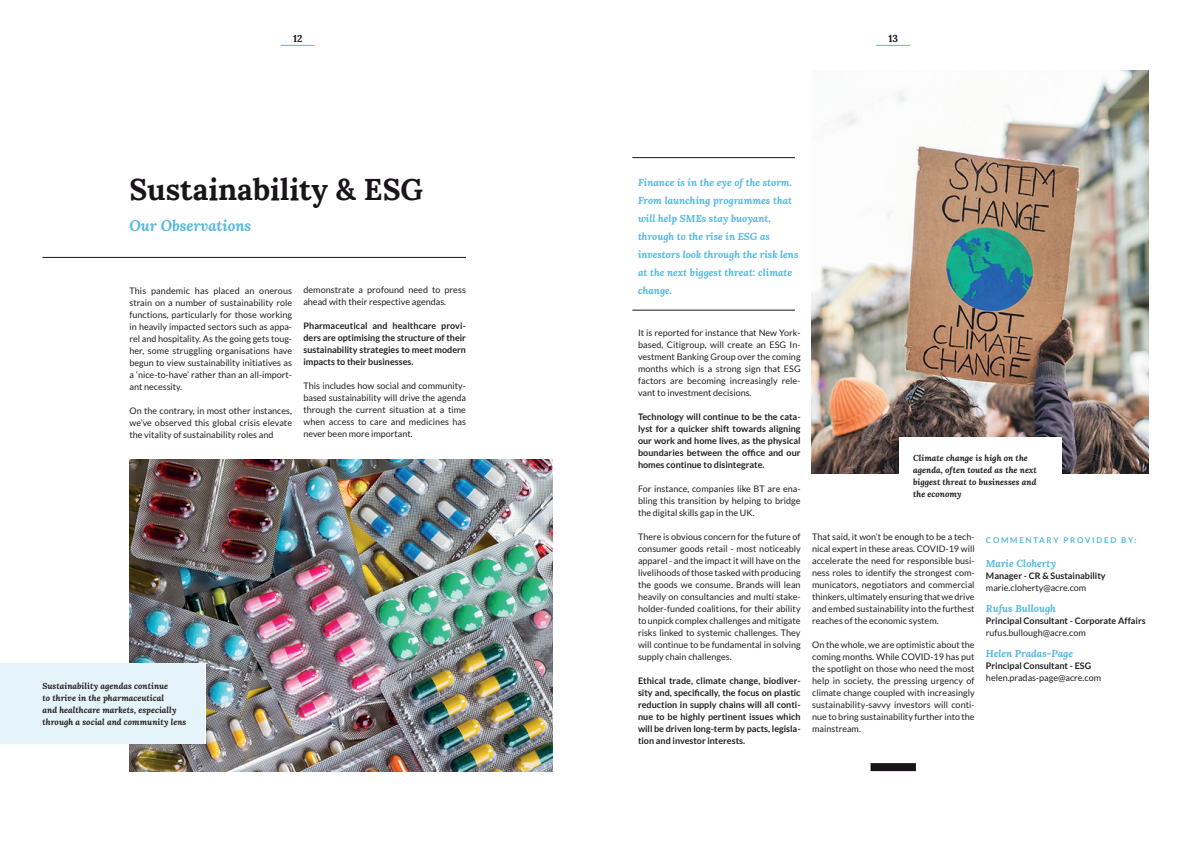
<style>
.page{position:relative;width:1191px;height:842px;background:#fff}
.page>*{position:absolute;margin:0;border:0;box-sizing:border-box;transform-origin:0 0}
.t1{font:700 30px "Lora";color:#19141a}
.t2{font:italic 700 15px "Lora";color:#55b7e0}
.t3{font:italic 700 10px/18px "Lora";color:#55b7e0}
.t4{font:700 10px "Lora";color:#19141a}
.t5{font:9px/12px "Lato";color:#231f20;text-align:justify}
.t6{font:700 9px/12px "Lato";color:#231f20;text-align:justify}
.t7{font:italic 700 8.5px/12px "Lora";color:#231f20}
.t8{font:700 8px "Lato";letter-spacing:.21em;color:#55b7e0}
</style>
<div class="page">
<img style="left:129px;top:460px;width:424px;height:311px">
<img style="left:812px;top:71px;width:336px;height:403px">
<hr style="left:876px;top:45px;width:34px;height:1px;background:#55b7e0">
<hr style="left:281px;top:45px;width:34px;height:1px;background:#55b7e0">
<div style="left:899px;top:437px;width:162px;height:71px;background:#fff"></div>
<div style="left:0;top:663px;width:205px;height:81px;background:#e5f4fa"></div>
<div style="left:870px;top:763px;width:46px;height:8px;background:#19141a"></div>
<hr style="left:43px;top:257px;width:423px;height:1px;background:#19141a">
<hr style="left:632px;top:310px;width:163px;height:1px;background:#19141a">
<hr style="left:632px;top:157px;width:163px;height:1px;background:#19141a">
<p class="t4" style="left:293px;top:30px;width:11px">12</p>
<p class="t4" style="left:888px;top:30px;width:11px">13</p>
<h1 class="t1" style="left:129px;top:164px;width:295px">Sustainability &amp; ESG</h1>
<h2 class="t2" style="left:129px;top:215px;width:123px">Our Observations</h2>
<p class="t5" style="left:129px;top:284px;width:164px">This pandemic has placed an onerous strain on a number of sustainability role functions, particularly for those working in heavily impacted sectors such as appa&shy;rel and hospitality. As the going gets toug&shy;her, some struggling organisations have begun to view sustainability initiatives as a ‘nice-to-have’ rather than an all-import&shy;ant necessity.</p>
<p class="t5" style="left:129px;top:404px;width:164px">On the contrary, in most other instances, we’ve observed this global crisis elevate the vitality of sustainability roles and</p>
<p class="t5" style="left:303px;top:284px;width:164px">demonstrate a profound need to press ahead with their respective agendas.</p>
<p class="t6" style="left:303px;top:320px;width:164px">Pharmaceutical and healthcare provi&shy;ders are optimising the structure of their sustainability strategies to meet modern impacts to their businesses.</p>
<p class="t5" style="left:303px;top:380px;width:164px">This includes how social and community&shy;based sustainability will drive the agenda through the current situation at a time when access to care and medicines has never been more important.</p>
<p class="t7" style="left:43px;top:680px;width:145px">Sustainability agendas continue<br>to thrive in the pharmaceutical<br>and healthcare markets, especially through a social and community lens</p>
<p class="t3" style="left:638px;top:173px;width:162px">Finance is in the eye of the storm.<br>From launching programmes that will help SMEs stay buoyant, through to the rise in ESG as investors look through the risk lens at the next biggest threat: climate change.</p>
<p class="t5" style="left:638px;top:326px;width:164px">It is reported for instance that New York&shy;based, Citigroup, will create an ESG In&shy;vestment Banking Group over the coming months which is a strong sign that ESG factors are becoming increasingly rele&shy;vant to investment decisions.</p>
<p class="t6" style="left:638px;top:410px;width:164px">Technology will continue to be the cata&shy;lyst for a quicker shift towards aligning our work and home lives, as the physical boundaries between the office and our homes continue to disintegrate.</p>
<p class="t5" style="left:638px;top:482px;width:164px">For instance, companies like BT are ena&shy;bling this transition by helping to bridge the digital skills gap in the UK.</p>
<p class="t5" style="left:638px;top:530px;width:164px">There is obvious concern for the future of consumer goods retail - most noticeably apparel - and the impact it will have on the livelihoods of those tasked with producing the goods we consume. Brands will lean heavily on consultancies and multi stake&shy;holder-funded coalitions, for their ability to unpick complex challenges and mitigate risks linked to systemic challenges. They will continue to be fundamental in solving supply chain challenges.</p>
<p class="t6" style="left:638px;top:674px;width:164px">Ethical trade, climate change, biodiver&shy;sity and, specifically, the focus on plastic reduction in supply chains will all conti&shy;nue to be highly pertinent issues which will be driven long-term by pacts, legisla&shy;tion and investor interests.</p>
<p class="t7" style="left:913px;top:452px;width:125px">Climate change is high on the agenda, often touted as the next biggest threat to businesses and the economy</p>
<p class="t5" style="left:812px;top:531px;width:164px">That said, it won’t be enough to be a tech&shy;nical expert in these areas. COVID-19 will accelerate the need for responsible busi&shy;ness roles to identify the strongest com&shy;municators, negotiators and commercial thinkers, ultimately ensuring that we drive and embed sustainability into the furthest reaches of the economic system.</p>
<p class="t5" style="left:812px;top:639px;width:164px">On the whole, we are optimistic about the coming months. While COVID-19 has put the spotlight on those who need the most help in society, the pressing urgency of climate change coupled with increasingly sustainability-savvy investors will conti&shy;nue to bring sustainability further into the mainstream.</p>
<p class="t8" style="left:986px;top:536px;width:152px">COMMENTARY PROVIDED BY:</p>
<p class="t3" style="left:986px;top:554px;width:72px">Marie Cloherty</p>
<p class="t6" style="left:986px;top:570px;width:121px">Manager - CR &amp; Sustainability</p>
<p class="t5" style="left:986px;top:582px;width:102px">marie.cloherty@acre.com</p>
<p class="t3" style="left:986px;top:599px;width:72px">Rufus Bullough</p>
<p class="t6" style="left:986px;top:615px;width:161px">Principal Consultant - Corporate Affairs</p>
<p class="t5" style="left:986px;top:627px;width:101px">rufus.bullough@acre.com</p>
<p class="t3" style="left:986px;top:644px;width:89px">Helen Pradas-Page</p>
<p class="t6" style="left:986px;top:660px;width:107px">Principal Consultant - ESG</p>
<p class="t5" style="left:986px;top:672px;width:117px">helen.pradas-page@acre.com</p>
</div>
